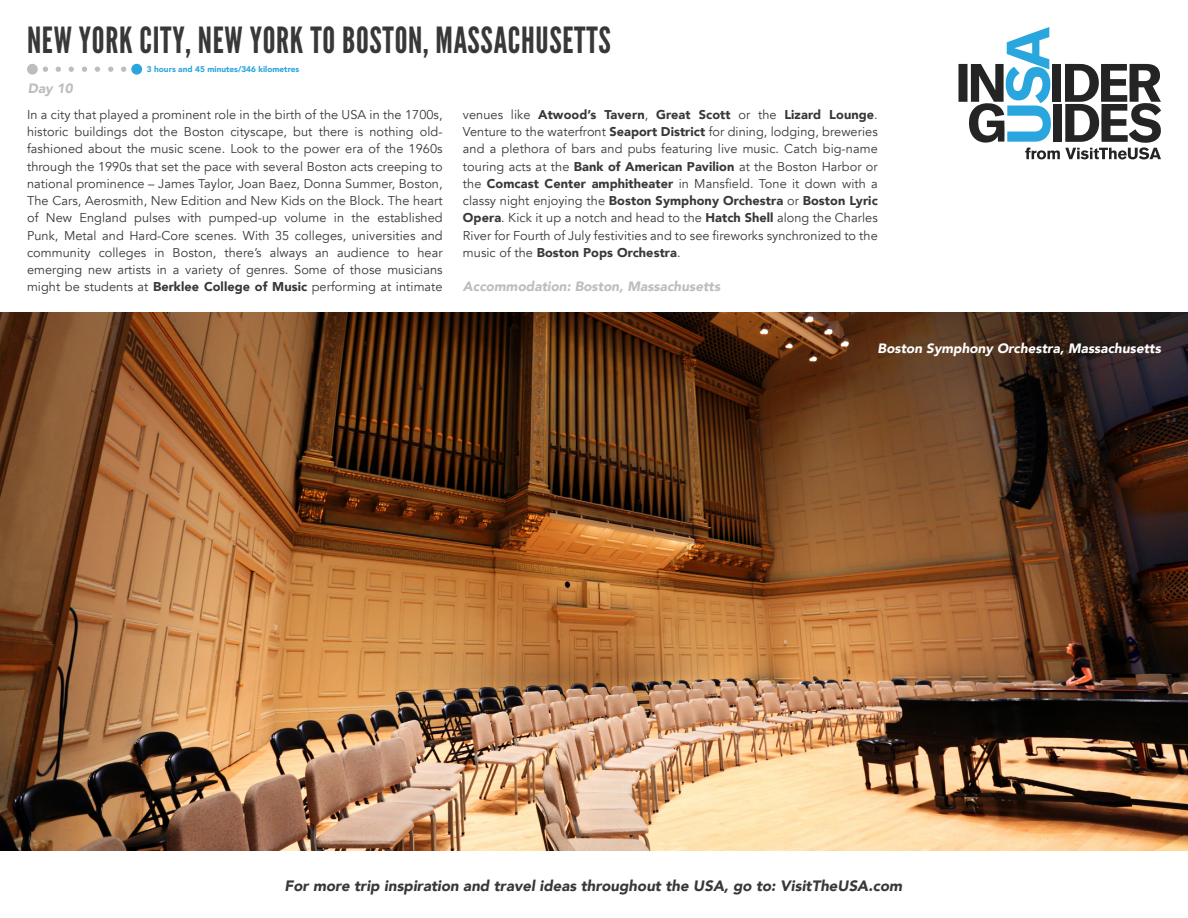
<style>
.page{position:relative;width:1188px;height:918px;background:#fff}
.page>*{position:absolute;margin:0;border:0;box-sizing:border-box;transform-origin:0 0}
.Section_Title_no_lin{font:36px "League Gothic";letter-spacing:.02em;color:#383839}
.t1{font:italic 900 15px "Avenir";color:#383839}
.Photo_Caption{font:italic 900 13.5px "Avenir";color:#fff}
.Accommodation{font:italic 900 13.5px "Avenir";color:#bcbdc0}
.Section_Title_no_lin-2{font:italic 900 13.5px "Avenir";color:#bcbdc0}
.Section_Title_no_lin-3{font:12.75px/17.2px "Avenir";letter-spacing:.005em;color:#383839;text-align:justify}
.t2{font:900 8.25px "Avenir";color:#2aa6de}
.s1{font-weight:900}
</style>
<div class="page">
<img style="left:0;top:313px;width:1188px;height:537px">
<svg style="left:958px;top:27px;width:203px;height:132px"></svg>
<svg style="left:82px;top:67px;width:18px;height:5px"></svg>
<svg style="left:108px;top:67px;width:18px;height:5px"></svg>
<div style="left:131px;top:64px;width:11px;height:11px;background:#2aa6de;border-radius:50%"></div>
<svg style="left:43px;top:67px;width:31px;height:5px"></svg>
<div style="left:27px;top:64px;width:11px;height:11px;background:#bcbdc0;border-radius:50%"></div>
<p class="Section_Title_no_lin" style="left:27px;top:19px;width:585px">NEW YORK CITY, NEW YORK TO BOSTON, MASSACHUSETTS</p>
<p class="Section_Title_no_lin-2" style="left:28px;top:77px;width:46px">Day 10</p>
<p class="t2" style="left:147px;top:62px;width:154px">3 hours and 45 minutes/346 kilometres</p>
<p class="Section_Title_no_lin-3" style="left:27px;top:106px;width:417px">In a city that played a prominent role in the birth of the USA in the 1700s, historic buildings dot the Boston cityscape, but there is nothing old&shy;fashioned about the music scene. Look to the power era of the 1960s through the 1990s that set the pace with several Boston acts creeping to national prominence – James Taylor, Joan Baez, Donna Summer, Boston, The Cars, Aerosmith, New Edition and New Kids on the Block. The heart of New England pulses with pumped-up volume in the established Punk, Metal and Hard-Core scenes. With 35 colleges, universities and community colleges in Boston, there’s always an audience to hear emerging new artists in a variety of genres. Some of those musicians might be students at <span class="s1">Berklee College of Music</span> performing at intimate</p>
<p class="Section_Title_no_lin-3" style="left:463px;top:106px;width:416px">venues like <span class="s1">Atwood’s Tavern</span>, <span class="s1">Great Scott</span> or the <span class="s1">Lizard Lounge</span>.<br>Venture to the waterfront <span class="s1">Seaport District</span> for dining, lodging, breweries and a plethora of bars and pubs featuring live music. Catch big-name touring acts at the <span class="s1">Bank of American Pavilion</span> at the Boston Harbor or the <span class="s1">Comcast Center amphitheater</span> in Mansfield. Tone it down with a classy night enjoying the <span class="s1">Boston Symphony Orchestra</span> or <span class="s1">Boston Lyric Opera</span>. Kick it up a notch and head to the <span class="s1">Hatch Shell</span> along the Charles River for Fourth of July festivities and to see fireworks synchronized to the music of the <span class="s1">Boston Pops Orchestra</span>.</p>
<p class="Accommodation" style="left:463px;top:275px;width:259px">Accommodation: Boston, Massachusetts</p>
<p class="Photo_Caption" style="left:878px;top:337px;width:285px">Boston Symphony Orchestra, Massachusetts</p>
<p class="t1" style="left:284px;top:873px;width:619px">For more trip inspiration and travel ideas throughout the USA, go to: VisitTheUSA.com</p>
</div>
